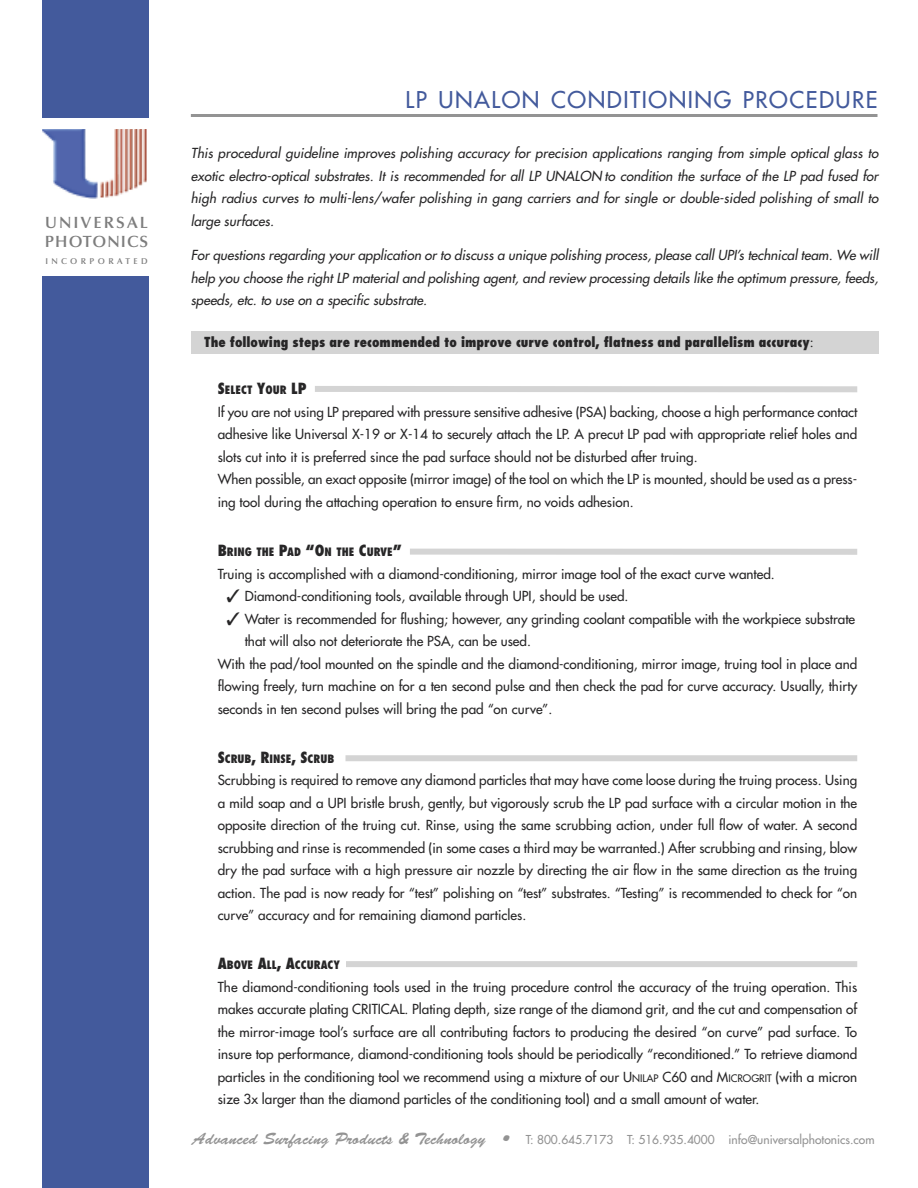
<style>
.page{position:relative;width:918px;height:1188px;background:#fff}
.page>*{position:absolute;margin:0;border:0;box-sizing:border-box;transform-origin:0 0}
.t1{font:22.5px "Futura";letter-spacing:.065em;color:#435a9c}
.t2{font:600 16.35px/19.5px "Optima";letter-spacing:.1em;color:#7d7d7d}
.t3{font:13.5px/22.5px "Futura";color:#272627;text-align:justify}
.t4{font:italic 13.5px/22.5px "Futura";color:#272627;text-align:justify}
.t5{font:800 condensed 13.5px "Futura";color:#272627}
.t6{font:12px "Futura";color:#939393}
.t7{font:800 condensed 11.25px "Futura";color:#272627}
.t8{font:600 8.4px "Optima";letter-spacing:.4em;color:#7d7d7d}
.s1{font-weight:400;font-stretch:normal}
.s2{font-size:15px}
.s3{font-size:10.2px}
.s4{font-family:"Brush Script Std";font-size:16.5px}
</style>
<div class="page">
<div style="left:191px;top:331px;width:687px;height:22px;background:#d4d4d4"></div>
<img style="left:42px;top:129px;width:105px;height:69px">
<div style="left:42px;top:0;width:106px;height:118px;background:#435a9c"></div>
<div style="left:42px;top:276px;width:106px;height:912px;background:#435a9c"></div>
<hr style="left:191px;top:114px;width:687px;height:3px;background:#939393">
<div style="left:315px;top:386px;width:542px;height:6px;background:#d4d4d4"></div>
<div style="left:346px;top:755px;width:511px;height:6px;background:#d4d4d4"></div>
<div style="left:346px;top:961px;width:511px;height:6px;background:#d4d4d4"></div>
<div style="left:410px;top:549px;width:447px;height:6px;background:#d4d4d4"></div>
<p class="t2" style="left:45px;top:214px;width:105px">UNIVERSAL<br>PHOTONICS</p>
<p class="t8" style="left:45px;top:257px;width:104px">INCORPORATED</p>
<h1 class="t1" style="left:406px;top:89px;width:473px">LP UNALON CONDITIONING PROCEDURE</h1>
<p class="t4" style="left:191px;top:143px;width:689px">This procedural guideline improves polishing accuracy for precision applications ranging from simple optical glass to exotic electro-optical substrates. It is recommended for all LP UNALON to condition the surface of the LP pad fused for high radius curves to multi-lens/wafer polishing in gang carriers and for single or double-sided polishing of small to large surfaces.</p>
<p class="t4" style="left:191px;top:245px;width:689px">For questions regarding your application or to discuss a unique polishing process, please call UPI’s technical team. We will help you choose the right LP material and polishing agent, and review processing details like the optimum pressure, feeds, speeds, etc. to use on a specific substrate.</p>
<p class="t5" style="left:204px;top:336px;width:611px">The following steps are recommended to improve curve control, flatness and parallelism accuracy<span class="s1">:</span></p>
<p class="t7" style="left:218px;top:385px;width:90px"><span class="s2">S</span>ELECT <span class="s2">Y</span>OUR <span class="s2">LP</span></p>
<p class="t3" style="left:218px;top:401px;width:641px;text-align:left">If you are not using LP prepared with pressure sensitive adhesive (PSA) backing, choose a high performance contact adhesive like Universal X-19 or X-14 to securely attach the LP. A precut LP pad with appropriate relief holes and slots cut into it is preferred since the pad surface should not be disturbed after truing.<br>When possible, an exact opposite (mirror image) of the tool on which the LP is mounted, should be used as a press&shy;ing tool during the attaching operation to ensure firm, no voids adhesion.</p>
<p class="t7" style="left:218px;top:547px;width:186px"><span class="s2">B</span>RING THE <span class="s2">P</span>AD <span class="s2">“O</span>N THE <span class="s2">C</span>URVE<span class="s2">”</span></p>
<p class="t3" style="left:218px;top:564px;width:559px">Truing is accomplished with a diamond-conditioning, mirror image tool of the exact curve wanted.</p>
<p class="t3" style="left:245px;top:586px;width:385px">Diamond-conditioning tools, available through UPI, should be used.</p>
<p class="t3" style="left:245px;top:609px;width:612px">Water is recommended for flushing; however, any grinding coolant compatible with the workpiece substrate</p>
<p class="t3" style="left:245px;top:631px;width:288px">that will also not deteriorate the PSA, can be used.</p>
<p class="t3" style="left:218px;top:654px;width:641px">With the pad/tool mounted on the spindle and the diamond-conditioning, mirror image, truing tool in place and</p>
<p class="t3" style="left:218px;top:676px;width:641px">flowing freely, turn machine on for a ten second pulse and then check the pad for curve accuracy. Usually, thirty</p>
<p class="t3" style="left:218px;top:699px;width:336px">seconds in ten second pulses will bring the pad “on curve”.</p>
<p class="t7" style="left:218px;top:754px;width:118px"><span class="s2">S</span>CRUB<span class="s2">, R</span>INSE<span class="s2">, S</span>CRUB</p>
<p class="t3" style="left:218px;top:770px;width:641px">Scrubbing is required to remove any diamond particles that may have come loose during the truing process. Using a mild soap and a UPI bristle brush, gently, but vigorously scrub the LP pad surface with a circular motion in the opposite direction of the truing cut. Rinse, using the same scrubbing action, under full flow of water. A second scrubbing and rinse is recommended (in some cases a third may be warranted.) After scrubbing and rinsing, blow dry the pad surface with a high pressure air nozzle by directing the air flow in the same direction as the truing action. The pad is now ready for “test” polishing on “test” substrates. “Testing” is recommended to check for “on curve” accuracy and for remaining diamond particles.</p>
<p class="t7" style="left:218px;top:960px;width:124px"><span class="s2">A</span>BOVE <span class="s2">A</span>LL<span class="s2">, A</span>CCURACY</p>
<p class="t3" style="left:218px;top:976px;width:641px">The diamond-conditioning tools used in the truing procedure control the accuracy of the truing operation. This makes accurate plating CRITICAL. Plating depth, size range of the diamond grit, and the cut and compensation of the mirror-image tool’s surface are all contributing factors to producing the desired “on curve” pad surface. To insure top performance, diamond-conditioning tools should be periodically “reconditioned.” To retrieve diamond particles in the conditioning tool we recommend using a mixture of our U<span class="s3">NILAP</span> C60 and M<span class="s3">ICROGRIT</span> (with a micron size 3x larger than the diamond particles of the conditioning tool) and a small amount of water.</p>
<p class="t6" style="left:193px;top:1134px;width:684px"><span class="s4">Advanced Surfacing Products &amp; Technology •</span> T: 800.645.7173 T: 516.935.4000 info@universalphotonics.com</p>
</div>
